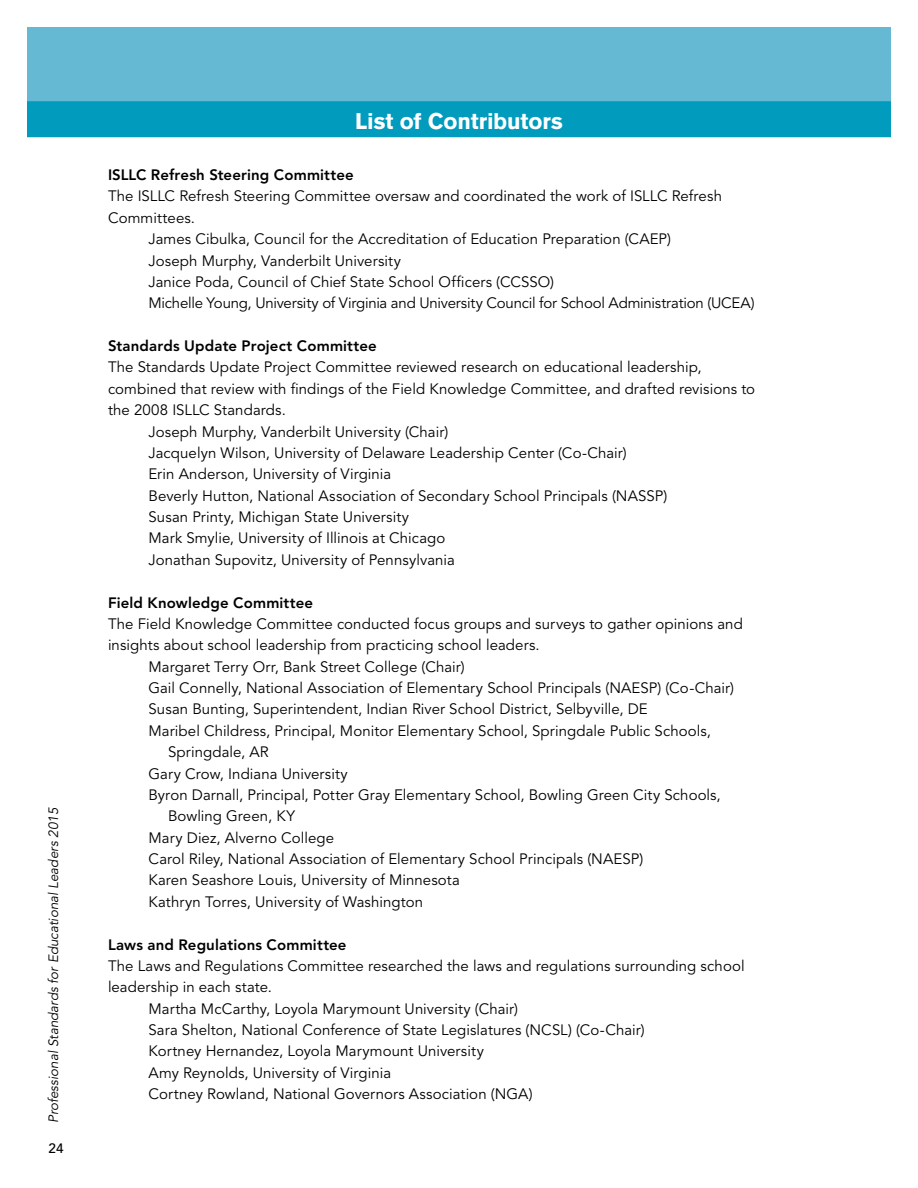
<style>
.page{position:relative;width:918px;height:1188px;background:#fff}
.page>*{position:absolute;margin:0;border:0;box-sizing:border-box;transform-origin:0 0}
.t1{font:700 22.5px "Akzidenz Grotesk BE";letter-spacing:-.005em;color:#fff}
.t2{font:15px "Avenir LT Std";letter-spacing:.005em;color:#000}
.t3{font:800 15px "Avenir LT Std";letter-spacing:.01em;color:#000}
.t4{font:15px "Avenir LT Std";letter-spacing:-.015em;color:#000}
.t5{font:italic 13.5px "Avenir LT Std";color:#000}
.t6{font:500 13.5px "Avenir LT Std";color:#000}
</style>
<div class="page">
<div style="left:27px;top:27px;width:864px;height:79px;background:#65b9d2"></div>
<div style="left:27px;top:106px;width:864px;height:36px;background:linear-gradient(to right,#fff,#fff)"></div>
<div style="left:27px;top:101px;width:864px;height:36px;background:#009bbd"></div>
<p class="t5" style="left:46px;top:1123px;width:317px;rotate:-90deg">Professional Standards for Educational Leaders 2015</p>
<p class="t6" style="left:49px;top:1141px;width:16px">24</p>
<h1 class="t1" style="left:355px;top:108px;width:209px">List of Contributors</h1>
<p class="t3" style="left:108px;top:166px;width:247px">ISLLC Refresh Steering Committee</p>
<p class="t2" style="left:108px;top:188px;width:616px">The ISLLC Refresh Steering Committee oversaw and coordinated the work of ISLLC Refresh</p>
<p class="t2" style="left:108px;top:209px;width:89px">Committees.</p>
<p class="t2" style="left:148px;top:230px;width:524px">James Cibulka, Council for the Accreditation of Education Preparation (CAEP)</p>
<p class="t2" style="left:148px;top:252px;width:254px">Joseph Murphy, Vanderbilt University</p>
<p class="t2" style="left:148px;top:273px;width:407px">Janice Poda, Council of Chief State School Officers (CCSSO)</p>
<p class="t4" style="left:148px;top:295px;width:608px">Michelle Young, University of Virginia and University Council for School Administration (UCEA)</p>
<p class="t3" style="left:108px;top:337px;width:270px">Standards Update Project Committee</p>
<p class="t2" style="left:108px;top:359px;width:595px">The Standards Update Project Committee reviewed research on educational leadership,</p>
<p class="t2" style="left:108px;top:380px;width:649px">combined that review with findings of the Field Knowledge Committee, and drafted revisions to</p>
<p class="t2" style="left:108px;top:401px;width:179px">the 2008 ISLLC Standards.</p>
<p class="t2" style="left:148px;top:423px;width:301px">Joseph Murphy, Vanderbilt University (Chair)</p>
<p class="t2" style="left:148px;top:444px;width:480px">Jacquelyn Wilson, University of Delaware Leadership Center (Co-Chair)</p>
<p class="t2" style="left:148px;top:466px;width:244px">Erin Anderson, University of Virginia</p>
<p class="t2" style="left:148px;top:487px;width:520px">Beverly Hutton, National Association of Secondary School Principals (NASSP)</p>
<p class="t2" style="left:148px;top:508px;width:262px">Susan Printy, Michigan State University</p>
<p class="t2" style="left:148px;top:530px;width:298px">Mark Smylie, University of Illinois at Chicago</p>
<p class="t2" style="left:148px;top:551px;width:308px">Jonathan Supovitz, University of Pennsylvania</p>
<p class="t3" style="left:108px;top:594px;width:207px">Field Knowledge Committee</p>
<p class="t2" style="left:108px;top:615px;width:636px">The Field Knowledge Committee conducted focus groups and surveys to gather opinions and</p>
<p class="t2" style="left:108px;top:637px;width:433px">insights about school leadership from practicing school leaders.</p>
<p class="t2" style="left:148px;top:658px;width:318px">Margaret Terry Orr, Bank Street College (Chair)</p>
<p class="t2" style="left:148px;top:679px;width:587px">Gail Connelly, National Association of Elementary School Principals (NAESP) (Co-Chair)</p>
<p class="t2" style="left:148px;top:701px;width:501px">Susan Bunting, Superintendent, Indian River School District, Selbyville, DE</p>
<p class="t2" style="left:148px;top:722px;width:564px">Maribel Childress, Principal, Monitor Elementary School, Springdale Public Schools,</p>
<p class="t2" style="left:168px;top:743px;width:102px">Springdale, AR</p>
<p class="t2" style="left:148px;top:765px;width:201px">Gary Crow, Indiana University</p>
<p class="t2" style="left:148px;top:786px;width:574px">Byron Darnall, Principal, Potter Gray Elementary School, Bowling Green City Schools,</p>
<p class="t2" style="left:168px;top:808px;width:129px">Bowling Green, KY</p>
<p class="t2" style="left:148px;top:829px;width:187px">Mary Diez, Alverno College</p>
<p class="t2" style="left:148px;top:850px;width:496px">Carol Riley, National Association of Elementary School Principals (NAESP)</p>
<p class="t2" style="left:148px;top:872px;width:313px">Karen Seashore Louis, University of Minnesota</p>
<p class="t2" style="left:148px;top:893px;width:276px">Kathryn Torres, University of Washington</p>
<p class="t3" style="left:108px;top:936px;width:240px">Laws and Regulations Committee</p>
<p class="t2" style="left:108px;top:957px;width:638px">The Laws and Regulations Committee researched the laws and regulations surrounding school</p>
<p class="t2" style="left:108px;top:979px;width:166px">leadership in each state.</p>
<p class="t2" style="left:148px;top:1000px;width:371px">Martha McCarthy, Loyola Marymount University (Chair)</p>
<p class="t2" style="left:148px;top:1021px;width:498px">Sara Shelton, National Conference of State Legislatures (NCSL) (Co-Chair)</p>
<p class="t2" style="left:148px;top:1043px;width:337px">Kortney Hernandez, Loyola Marymount University</p>
<p class="t2" style="left:148px;top:1064px;width:244px">Amy Reynolds, University of Virginia</p>
<p class="t2" style="left:148px;top:1085px;width:386px">Cortney Rowland, National Governors Association (NGA)</p>
</div>
